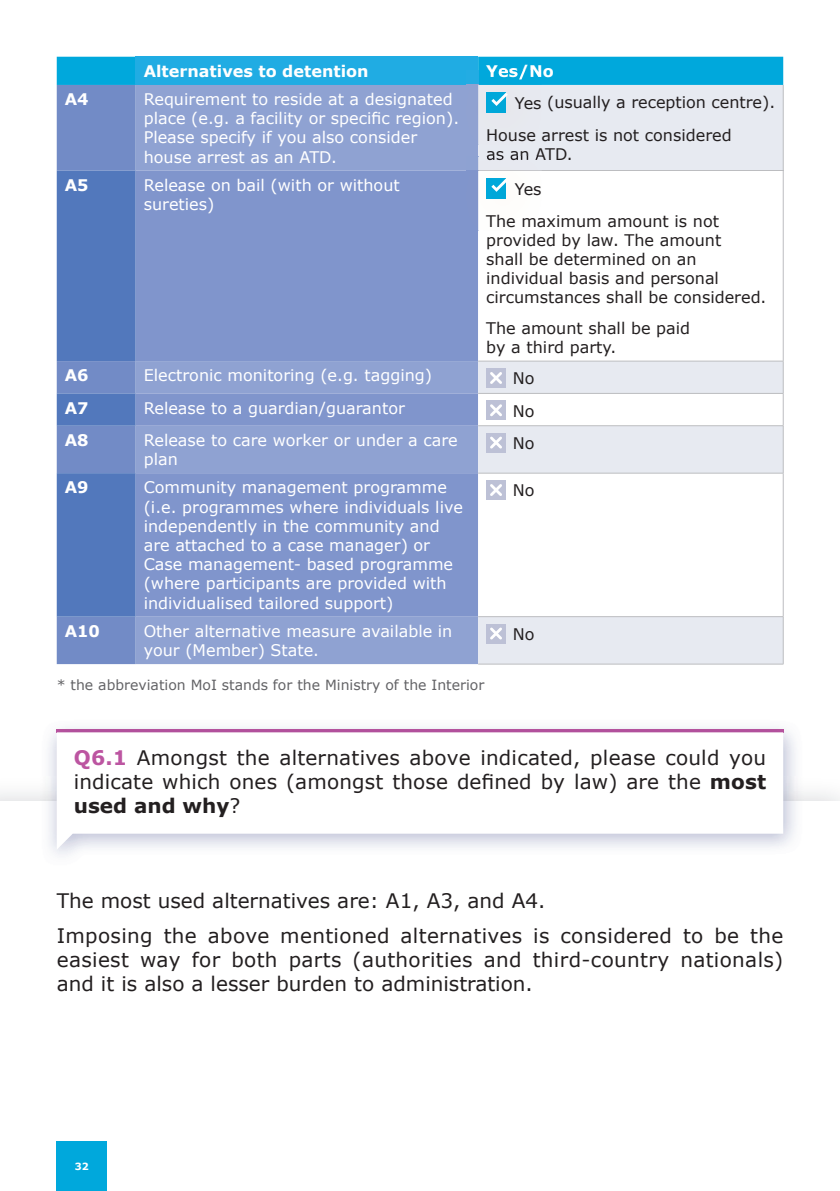
<style>
.page{position:relative;width:840px;height:1191px;background:#fff}
.page>*{position:absolute;margin:0;border:0;box-sizing:border-box;transform-origin:0 0}
.t1{font:20px/24px "Verdana";letter-spacing:.01em;color:#231f20}
.t2{font:16px/19.2px "Verdana";color:#fff}
.t3{font:16px/19.2px "Verdana";color:#231f20}
.t4{font:700 16px "Verdana";color:#fff}
.t5{font:14px "Verdana";color:#636366}
.t6{font:700 9.8px "Verdana";color:#fff}
.s1{font-weight:700;color:#bc55a1}
.s2{font-weight:700}
</style>
<div class="page">
<div style="left:57px;top:1141px;width:50px;height:50px;background:#00a8dc"></div>
<div style="left:57px;top:108px;width:79px;height:556px;background:#728bc6"></div>
<div style="left:136px;top:108px;width:342px;height:556px;background:#8fa2d2"></div>
<div style="left:478px;top:108px;width:304px;height:556px;background:#e7eaf1"></div>
<svg style="left:57px;top:171px;width:79px;height:445px;background:#587bbe"></svg>
<svg style="left:136px;top:171px;width:342px;height:445px;background:#8297cd"></svg>
<svg style="left:478px;top:171px;width:304px;height:445px"></svg>
<hr style="left:782px;top:85px;width:1px;height:85px;background:#bcbdc0">
<hr style="left:478px;top:170px;width:305px;height:1px;background:#bcbdc0">
<hr style="left:782px;top:171px;width:1px;height:190px;background:#bcbdc0">
<hr style="left:478px;top:361px;width:305px;height:1px;background:#bcbdc0">
<hr style="left:782px;top:361px;width:1px;height:32px;background:#bcbdc0">
<hr style="left:478px;top:393px;width:305px;height:1px;background:#bcbdc0">
<hr style="left:782px;top:394px;width:1px;height:31px;background:#bcbdc0">
<hr style="left:478px;top:425px;width:305px;height:1px;background:#bcbdc0">
<hr style="left:782px;top:426px;width:1px;height:47px;background:#bcbdc0">
<hr style="left:478px;top:473px;width:305px;height:1px;background:#bcbdc0">
<hr style="left:782px;top:473px;width:1px;height:143px;background:#bcbdc0">
<hr style="left:478px;top:616px;width:305px;height:1px;background:#bcbdc0">
<hr style="left:782px;top:617px;width:1px;height:47px;background:#bcbdc0">
<hr style="left:478px;top:664px;width:305px;height:1px;background:#bcbdc0">
<img style="left:466px;top:108px;width:75px;height:37px">
<img style="left:486px;top:108px;width:19px;height:4px">
<svg style="left:57px;top:57px;width:725px;height:51px;background:#58b2de"></svg>
<img style="left:466px;top:157px;width:75px;height:74px">
<img style="left:478px;top:170px;width:63px;height:1px">
<img style="left:486px;top:157px;width:55px;height:3px">
<img style="left:486px;top:179px;width:19px;height:19px">
<svg style="left:488px;top:176px;width:22px;height:18px"></svg>
<div style="left:486px;top:368px;width:19px;height:20px;background:#bdc1d6"></div>
<svg style="left:490px;top:372px;width:12px;height:12px"></svg>
<div style="left:486px;top:400px;width:19px;height:20px;background:#bdc1d6"></div>
<svg style="left:490px;top:404px;width:12px;height:13px"></svg>
<div style="left:486px;top:433px;width:19px;height:19px;background:#bdc1d6"></div>
<svg style="left:490px;top:436px;width:12px;height:13px"></svg>
<div style="left:486px;top:480px;width:19px;height:20px;background:#bdc1d6"></div>
<svg style="left:490px;top:484px;width:12px;height:12px"></svg>
<div style="left:486px;top:623px;width:19px;height:20px;background:#bdc1d6"></div>
<svg style="left:490px;top:627px;width:12px;height:13px"></svg>
<img style="left:41px;top:727px;width:761px;height:128px">
<hr style="left:57px;top:729px;width:725px;height:3px;background:#b2509c">
<svg style="left:57px;top:732px;width:725px;height:117px"></svg>
<p class="t4" style="left:144px;top:61px;width:226px">Alternatives to detention</p>
<p class="t4" style="left:486px;top:61px;width:69px">Yes/No</p>
<p class="t4" style="left:65px;top:89px;width:25px">A4</p>
<p class="t2" style="left:144px;top:90px;width:317px">Requirement to reside at a designated place (e.g. a facility or specific region).<br>Please specify if you also consider house arrest as an ATD.</p>
<p class="t3" style="left:486px;top:86px;width:290px;line-height:32.6px;text-indent:29px">Yes (usually a reception centre).<br>House arrest is not considered</p>
<p class="t3" style="left:486px;top:145px;width:88px">as an ATD.</p>
<p class="t4" style="left:65px;top:175px;width:25px">A5</p>
<p class="t2" style="left:144px;top:176px;width:257px">Release on bail (with or without sureties)</p>
<p class="t3" style="left:486px;top:174px;width:234px;line-height:31.6px;text-indent:29px">Yes<br>The maximum amount is not</p>
<p class="t3" style="left:486px;top:230px;width:281px">provided by law. The amount<br>shall be determined on an individual basis and personal circumstances shall be considered.</p>
<p class="t3" style="left:486px;top:319px;width:205px">The amount shall be paid by a third party.</p>
<p class="t4" style="left:65px;top:365px;width:25px">A6</p>
<p class="t2" style="left:144px;top:366px;width:290px">Electronic monitoring (e.g. tagging)</p>
<p class="t3" style="left:512px;top:369px;width:23px">No</p>
<p class="t4" style="left:65px;top:397px;width:25px">A7</p>
<p class="t2" style="left:144px;top:398px;width:262px">Release to a guardian/guarantor</p>
<p class="t3" style="left:512px;top:401px;width:23px">No</p>
<p class="t4" style="left:65px;top:430px;width:25px">A8</p>
<p class="t2" style="left:144px;top:431px;width:315px">Release to care worker or under a care plan</p>
<p class="t3" style="left:512px;top:434px;width:23px">No</p>
<p class="t4" style="left:65px;top:477px;width:25px">A9</p>
<p class="t2" style="left:144px;top:478px;width:320px">Community management programme (i.e. programmes where individuals live independently in the community and are attached to a case manager) or Case management- based programme (where participants are provided with individualised tailored support)</p>
<p class="t3" style="left:512px;top:481px;width:23px">No</p>
<p class="t4" style="left:65px;top:620px;width:37px">A10</p>
<p class="t2" style="left:144px;top:621px;width:310px">Other alternative measure available in your (Member) State.</p>
<p class="t3" style="left:512px;top:625px;width:23px">No</p>
<p class="t5" style="left:57px;top:676px;width:429px">* the abbreviation MoI stands for the Ministry of the Interior</p>
<p class="t1" style="left:74px;top:745px;width:693px;text-align:justify"><span class="s1">Q6.1</span> Amongst the alternatives above indicated, please could you indicate which ones (amongst those defined by law) are the <span class="s2">most used and why</span>?</p>
<p class="t1" style="left:57px;top:883px;width:727px;line-height:35.4px">The most used alternatives are: A1, A3, and A4.<br>Imposing the above mentioned alternatives is considered to be the</p>
<p class="t1" style="left:57px;top:948px;width:727px">easiest way for both parts (authorities and third-country nationals) and it is also a lesser burden to administration.</p>
<p class="t6" style="left:75px;top:1159px;width:15px">32</p>
</div>
